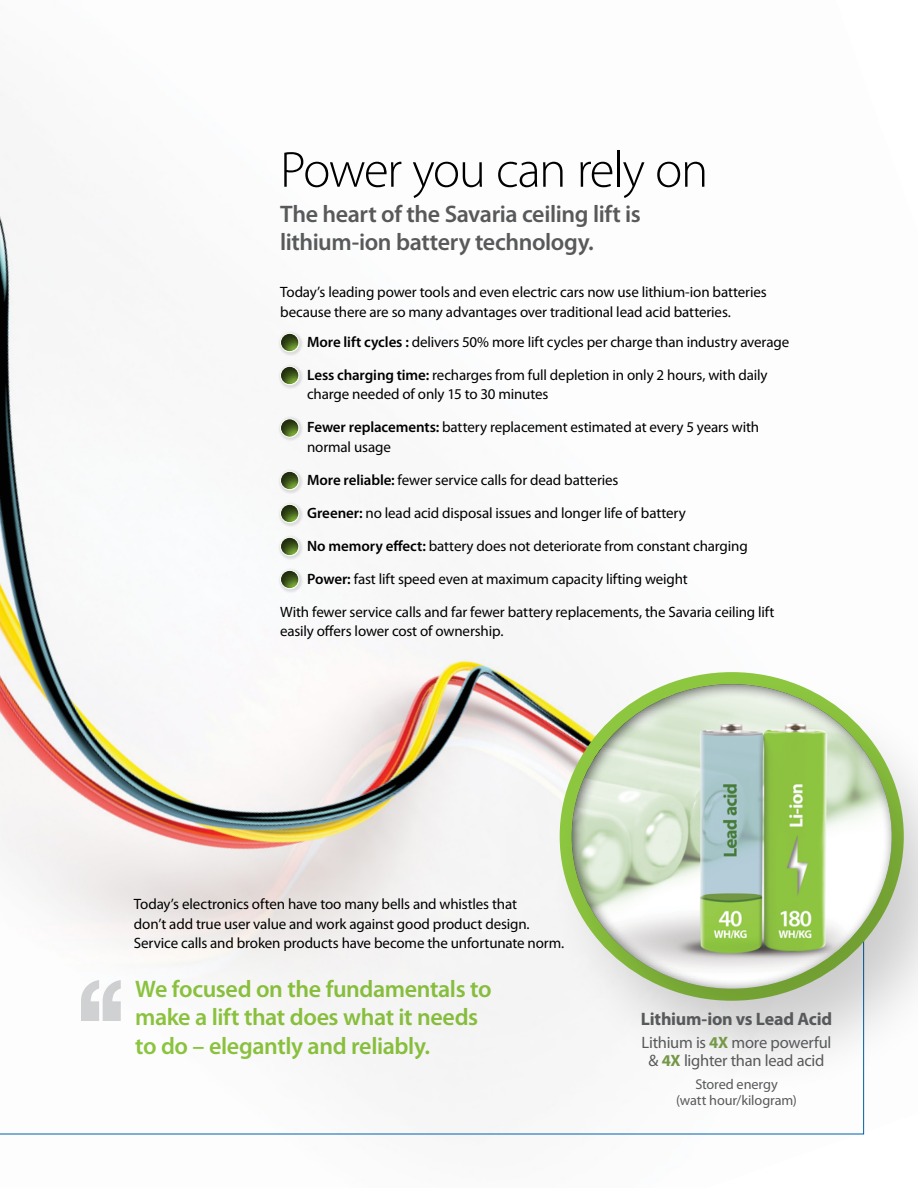
<style>
.page{position:relative;width:918px;height:1188px;background:#fff}
.page>*{position:absolute;margin:0;border:0;box-sizing:border-box;transform-origin:0 0}
.t1{font:300 51px "Myriad Pro";letter-spacing:-.03em;color:#000}
.t2{font:600 24px/28.5px "Myriad Pro";letter-spacing:-.015em;color:#8dc63f}
.t3{font:600 24px/28.5px "Myriad Pro";letter-spacing:-.02em;color:#58595b}
.t4{font:700 18px "Myriad Pro";letter-spacing:-.015em;color:#58595b}
.t5{font:16.5px/18px "Myriad Pro";letter-spacing:-.015em;color:#58595b;text-align:center}
.t6{font:15px/19.5px "Myriad Pro";letter-spacing:-.01em;color:#000}
.t7{font:14.25px/15.8px "Myriad Pro";letter-spacing:-.005em;color:#58595b;text-align:center}
.s1{font-weight:600}
.s2{font-weight:700;color:#759847}
</style>
<div class="page">
<img style="left:0;top:214px;width:865px;height:921px">
<svg style="left:0;top:936px;width:864px;height:199px"></svg>
<div style="left:267px;top:322px;width:47px;height:31px;background:#f8f8f8"></div>
<div style="left:278px;top:331px;width:25px;height:25px;background:#000;opacity:.59"></div>
<div style="left:280px;top:333px;width:19px;height:19px;border:1px solid #fff;border-radius:50%"></div>
<div style="left:267px;top:355px;width:47px;height:31px;background:#f8f8f8"></div>
<div style="left:278px;top:364px;width:25px;height:25px;background:#000;opacity:.59"></div>
<div style="left:280px;top:366px;width:19px;height:19px;border:1px solid #fff;border-radius:50%"></div>
<div style="left:267px;top:407px;width:47px;height:32px;background:#f8f8f8"></div>
<div style="left:278px;top:416px;width:25px;height:26px;background:#000;opacity:.59"></div>
<div style="left:280px;top:418px;width:19px;height:20px;border:1px solid #fff;border-radius:50%"></div>
<div style="left:267px;top:460px;width:47px;height:31px;background:#f8f8f8"></div>
<div style="left:278px;top:469px;width:25px;height:25px;background:#000;opacity:.59"></div>
<div style="left:280px;top:471px;width:19px;height:19px;border:1px solid #fff;border-radius:50%"></div>
<div style="left:267px;top:493px;width:47px;height:31px;background:#f8f8f8"></div>
<div style="left:278px;top:502px;width:25px;height:25px;background:#000;opacity:.59"></div>
<div style="left:280px;top:504px;width:19px;height:19px;border:1px solid #fff;border-radius:50%"></div>
<div style="left:267px;top:526px;width:47px;height:31px;background:#f8f9f9"></div>
<div style="left:278px;top:535px;width:25px;height:25px;background:#000;opacity:.59"></div>
<div style="left:280px;top:537px;width:19px;height:19px;border:1px solid #fff;border-radius:50%"></div>
<div style="left:267px;top:559px;width:47px;height:31px;background:#f9fafa"></div>
<div style="left:278px;top:568px;width:25px;height:25px;background:#000;opacity:.59"></div>
<div style="left:280px;top:570px;width:19px;height:19px;border:1px solid #fff;border-radius:50%"></div>
<svg style="left:81px;top:980px;width:40px;height:41px"></svg>
<div style="left:544px;top:671px;width:374px;height:430px;background:#000;opacity:.2"></div>
<div style="left:557px;top:673px;width:347px;height:316px;background:#000;opacity:.67"></div>
<h1 class="t1" style="left:280px;top:139px;width:430px">Power you can rely on</h1>
<h2 class="t3" style="left:280px;top:199px;width:362px">The heart of the Savaria ceiling lift is lithium-ion battery technology.</h2>
<p class="t6" style="left:280px;top:282px;width:488px">Today’s leading power tools and even electric cars now use lithium-ion batteries because there are so many advantages over traditional lead acid batteries.</p>
<p class="t6" style="left:307px;top:332px;width:484px"><span class="s1">More lift cycles :</span> delivers 50% more lift cycles per charge than industry average</p>
<p class="t6" style="left:307px;top:365px;width:462px"><span class="s1">Less charging time:</span> recharges from full depletion in only 2 hours, with daily charge needed of only 15 to 30 minutes</p>
<p class="t6" style="left:307px;top:417px;width:454px"><span class="s1">Fewer replacements:</span> battery replacement estimated at every 5 years with normal usage</p>
<p class="t6" style="left:307px;top:470px;width:313px"><span class="s1">More reliable:</span> fewer service calls for dead batteries</p>
<p class="t6" style="left:307px;top:503px;width:380px"><span class="s1">Greener:</span> no lead acid disposal issues and longer life of battery</p>
<p class="t6" style="left:307px;top:536px;width:442px"><span class="s1">No memory effect:</span> battery does not deteriorate from constant charging</p>
<p class="t6" style="left:307px;top:569px;width:382px"><span class="s1">Power:</span> fast lift speed even at maximum capacity lifting weight</p>
<p class="t6" style="left:280px;top:602px;width:496px">With fewer service calls and far fewer battery replacements, the Savaria ceiling lift easily offers lower cost of ownership.</p>
<p class="t6" style="left:134px;top:894px;width:432px">Today’s electronics often have too many bells and whistles that<br>don’t add true user value and work against good product design.<br>Service calls and broken products have become the unfortunate norm.</p>
<h2 class="t2" style="left:135px;top:974px;width:358px">We focused on the fundamentals to make a lift that does what it needs to do – elegantly and reliably.</h2>
<p class="t4" style="left:641px;top:1007px;width:193px">Lithium-ion vs Lead Acid</p>
<p class="t5" style="left:642px;top:1033px;width:191px">Lithium is <span class="s2">4X</span> more powerful &amp; <span class="s2">4X</span> lighter than lead acid</p>
<p class="t7" style="left:676px;top:1076px;width:122px">Stored energy<br>(watt hour/kilogram)</p>
</div>
